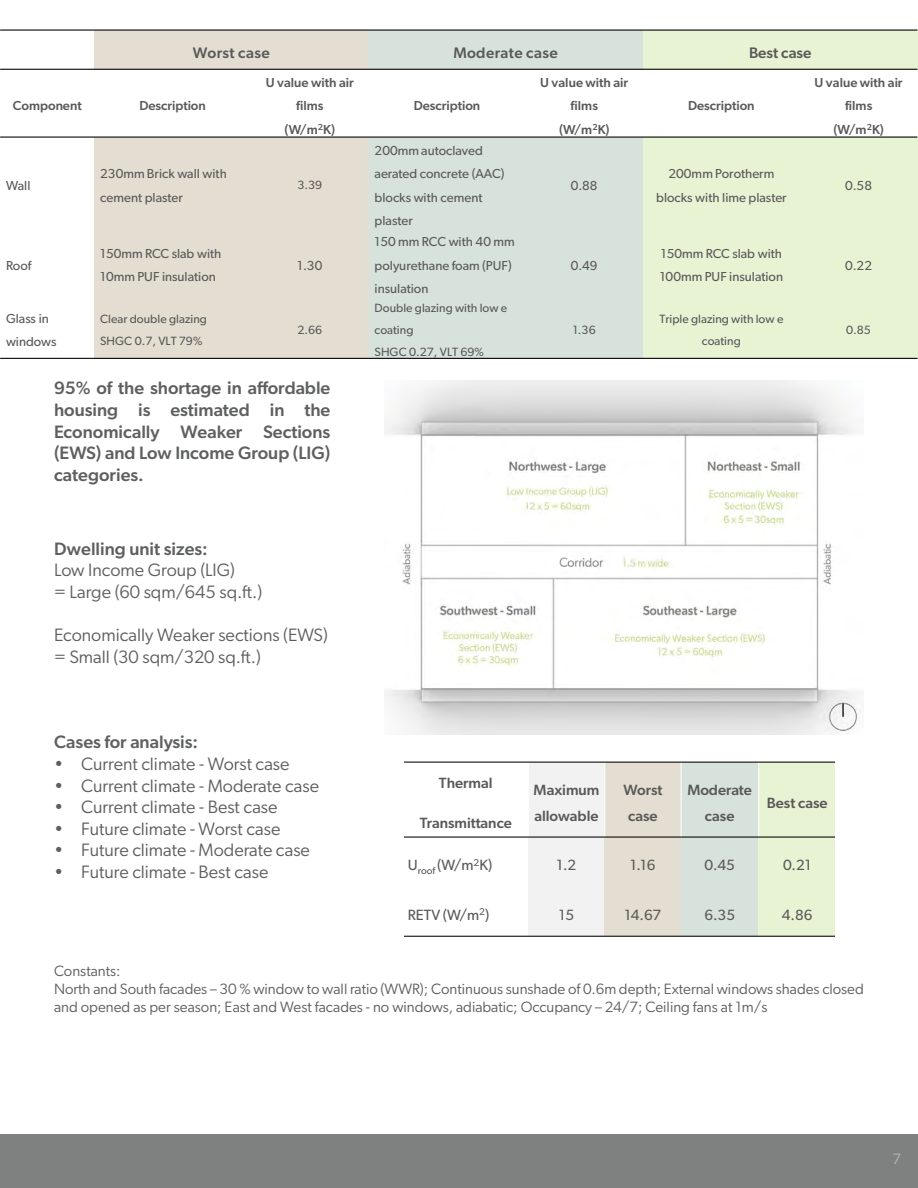
<style>
.page{position:relative;width:918px;height:1188px;background:#fff}
.page>*{position:absolute;margin:0;border:0;box-sizing:border-box;transform-origin:0 0}
.t1{font:18px/21.6px "Gibson";color:#5e5f5f}
.t2{font:500 18px/21.6px "Gibson";color:#5e5f5f;text-align:justify}
.t3{font:500 15.3px "Gibson";letter-spacing:.025em;color:#595959}
.t4{font:500 15.3px "Gibson";letter-spacing:.005em;color:#595959}
.t5{font:15px/18px "Gibson";color:#5e5f5f}
.t6{font:15px "Gibson";color:#b6b4b4}
.t7{font:500 14.85px/26.7px "Gibson";color:#595959;text-align:center}
.t8{font:14.85px "Gibson";color:#595959}
.t9{font:13.05px/23.5px "Gibson";color:#595959}
.t10{font:500 13.05px/23.5px "Gibson";color:#595959;text-align:center}
.t11{font:12px/21.6px "Gibson";color:#595959}
</style>
<div class="page">
<div style="left:0;top:1134px;width:918px;height:54px;background:#7f8080"></div>
<div style="left:528px;top:762px;width:77px;height:75px;background:#f2f2f2"></div>
<div style="left:605px;top:762px;width:76px;height:75px;background:#e3ded1"></div>
<div style="left:681px;top:762px;width:78px;height:75px;background:#d7e2dc"></div>
<div style="left:759px;top:762px;width:76px;height:75px;background:#e8f3d4"></div>
<div style="left:528px;top:837px;width:77px;height:50px;background:#f2f2f2"></div>
<div style="left:605px;top:837px;width:76px;height:50px;background:#e3ded1"></div>
<div style="left:681px;top:837px;width:78px;height:50px;background:#d7e2dc"></div>
<div style="left:759px;top:837px;width:76px;height:50px;background:#e8f3d4"></div>
<div style="left:528px;top:887px;width:77px;height:49px;background:#f2f2f2"></div>
<div style="left:605px;top:887px;width:76px;height:49px;background:#e3ded1"></div>
<div style="left:681px;top:887px;width:78px;height:49px;background:#d7e2dc"></div>
<div style="left:759px;top:887px;width:76px;height:49px;background:#e8f3d4"></div>
<hr style="left:528px;top:762px;width:1px;height:76px;background:#fff">
<hr style="left:604px;top:762px;width:1px;height:76px;background:#fff">
<hr style="left:681px;top:762px;width:1px;height:76px;background:#fff">
<hr style="left:758px;top:762px;width:1px;height:76px;background:#fff">
<hr style="left:405px;top:837px;width:430px;height:1px;background:#000">
<hr style="left:405px;top:762px;width:430px;height:1px;background:#000">
<hr style="left:405px;top:936px;width:430px;height:1px;background:#000">
<img style="left:384px;top:380px;width:477px;height:354px">
<div style="left:94px;top:30px;width:275px;height:39px;background:#e3ded1"></div>
<div style="left:369px;top:30px;width:274px;height:39px;background:#d7e2dc"></div>
<div style="left:643px;top:30px;width:275px;height:39px;background:#e8f3d4"></div>
<div style="left:94px;top:137px;width:157px;height:91px;background:#e3ded1"></div>
<div style="left:251px;top:137px;width:118px;height:91px;background:#e3ded1"></div>
<div style="left:369px;top:137px;width:157px;height:91px;background:#d7e2dc"></div>
<div style="left:526px;top:137px;width:117px;height:91px;background:#d7e2dc"></div>
<div style="left:643px;top:137px;width:157px;height:91px;background:#e8f3d4"></div>
<div style="left:800px;top:137px;width:118px;height:91px;background:#e8f3d4"></div>
<div style="left:94px;top:228px;width:157px;height:68px;background:#e3ded1"></div>
<div style="left:251px;top:228px;width:118px;height:68px;background:#e3ded1"></div>
<div style="left:369px;top:228px;width:157px;height:68px;background:#d7e2dc"></div>
<div style="left:526px;top:228px;width:117px;height:68px;background:#d7e2dc"></div>
<div style="left:643px;top:228px;width:157px;height:68px;background:#e8f3d4"></div>
<div style="left:800px;top:228px;width:118px;height:68px;background:#e8f3d4"></div>
<div style="left:94px;top:296px;width:157px;height:62px;background:#e3ded1"></div>
<div style="left:251px;top:296px;width:118px;height:62px;background:#e3ded1"></div>
<div style="left:369px;top:296px;width:157px;height:62px;background:#d7e2dc"></div>
<div style="left:526px;top:296px;width:117px;height:62px;background:#d7e2dc"></div>
<div style="left:643px;top:296px;width:157px;height:62px;background:#e8f3d4"></div>
<div style="left:800px;top:296px;width:118px;height:62px;background:#e8f3d4"></div>
<hr style="left:0;top:69px;width:918px;height:1px;background:#000">
<hr style="left:0;top:137px;width:918px;height:1px;background:#000">
<hr style="left:0;top:30px;width:918px;height:1px;background:#000">
<hr style="left:0;top:358px;width:918px;height:1px;background:#000">
<p class="t3" style="left:193px;top:44px;width:79px">Worst case</p>
<p class="t3" style="left:453px;top:44px;width:106px">Moderate case</p>
<p class="t4" style="left:749px;top:44px;width:64px">Best case</p>
<p class="t10" style="left:13px;top:94px;width:70px">Component</p>
<p class="t10" style="left:140px;top:94px;width:68px">Description</p>
<p class="t10" style="left:266px;top:70px;width:90px">U value with air films<br>(W/m<sup>2</sup>K)</p>
<p class="t9" style="left:6px;top:174px;width:26px">Wall</p>
<p class="t9" style="left:100px;top:162px;width:128px">230mm Brick wall with cement plaster</p>
<p class="t11" style="left:297px;top:174px;width:26px">3.39</p>
<p class="t9" style="left:6px;top:253px;width:27px">Roof</p>
<p class="t9" style="left:100px;top:241px;width:123px">150mm RCC slab with<br>10mm PUF insulation</p>
<p class="t9" style="left:297px;top:253px;width:27px">1.30</p>
<p class="t9" style="left:6px;top:306px;width:52px">Glass in windows</p>
<p class="t11" style="left:100px;top:308px;width:108px">Clear double glazing<br>SHGC 0.7, VLT 79%</p>
<p class="t11" style="left:297px;top:319px;width:26px">2.66</p>
<h1 class="t2" style="left:54px;top:377px;width:278px">95% of the shortage in affordable housing is estimated in the Economically Weaker Sections (EWS) and Low Income Group (LIG) categories.</h1>
<p class="t10" style="left:414px;top:94px;width:68px">Description</p>
<p class="t9" style="left:375px;top:138px;width:132px">200mm autoclaved aerated concrete (AAC) blocks with cement plaster</p>
<p class="t9" style="left:375px;top:230px;width:142px">150 mm RCC with 40 mm polyurethane foam (PUF) insulation</p>
<p class="t11" style="left:375px;top:297px;width:134px">Double glazing with low e coating<br>SHGC 0.27, VLT 69%</p>
<h1 class="t2" style="left:54px;top:537px;width:155px">Dwelling unit sizes:</h1>
<h1 class="t1" style="left:54px;top:559px;width:210px">Low Income Group (LIG)<br>= Large (60 sqm/645 sq.ft.)</h1>
<h1 class="t1" style="left:54px;top:624px;width:275px">Economically Weaker sections (EWS) = Small (30 sqm/320 sq.ft.)</h1>
<p class="t10" style="left:540px;top:70px;width:90px">U value with air films<br>(W/m<sup>2</sup>K)</p>
<p class="t10" style="left:688px;top:94px;width:68px">Description</p>
<p class="t10" style="left:815px;top:70px;width:90px">U value with air films<br>(W/m<sup>2</sup>K)</p>
<p class="t9" style="left:571px;top:174px;width:28px">0.88</p>
<p class="t9" style="left:656px;top:162px;width:132px;text-align:center">200mm Porotherm blocks with lime plaster</p>
<p class="t9" style="left:845px;top:174px;width:28px">0.58</p>
<p class="t9" style="left:571px;top:253px;width:28px">0.49</p>
<p class="t9" style="left:660px;top:241px;width:125px">150mm RCC slab with<br>100mm PUF insulation</p>
<p class="t9" style="left:845px;top:253px;width:28px">0.22</p>
<p class="t11" style="left:573px;top:319px;width:24px">1.36</p>
<p class="t11" style="left:659px;top:308px;width:125px;text-align:center">Triple glazing with low e coating</p>
<p class="t11" style="left:846px;top:319px;width:26px">0.85</p>
<h1 class="t2" style="left:54px;top:731px;width:146px">Cases for analysis:</h1>
<h1 class="t1" style="left:54px;top:753px;width:237px">• Current climate - Worst case</h1>
<h1 class="t1" style="left:54px;top:774px;width:267px">• Current climate - Moderate case</h1>
<h1 class="t1" style="left:54px;top:796px;width:225px">• Current climate - Best case</h1>
<h1 class="t1" style="left:54px;top:818px;width:228px">• Future climate - Worst case</h1>
<h1 class="t1" style="left:54px;top:839px;width:257px">• Future climate - Moderate case</h1>
<h1 class="t1" style="left:54px;top:861px;width:216px">• Future climate - Best case</h1>
<p class="t7" style="left:439px;top:769px;width:55px">Thermal</p>
<p class="t7" style="left:420px;top:809px;width:94px">Transmittance</p>
<p class="t7" style="left:534px;top:776px;width:67px;text-align:left">Maximum allowable</p>
<p class="t7" style="left:623px;top:776px;width:41px">Worst case</p>
<p class="t7" style="left:687px;top:776px;width:66px">Moderate case</p>
<p class="t7" style="left:767px;top:789px;width:62px">Best case</p>
<p class="t8" style="left:408px;top:856px;width:86px">U<sub>roof</sub> (W/m<sup>2</sup>K)</p>
<p class="t8" style="left:557px;top:856px;width:21px">1.2</p>
<p class="t8" style="left:630px;top:856px;width:27px">1.16</p>
<p class="t8" style="left:704px;top:856px;width:32px">0.45</p>
<p class="t8" style="left:783px;top:856px;width:30px">0.21</p>
<p class="t8" style="left:408px;top:906px;width:83px">RETV (W/m<sup>2</sup>)</p>
<p class="t8" style="left:559px;top:906px;width:17px">15</p>
<p class="t8" style="left:624px;top:906px;width:38px">14.67</p>
<p class="t8" style="left:704px;top:906px;width:32px">6.35</p>
<p class="t8" style="left:782px;top:906px;width:32px">4.86</p>
<p class="t5" style="left:54px;top:961px;width:811px">Constants:<br>North and South facades – 30 % window to wall ratio (WWR); Continuous sunshade of 0.6m depth; External windows shades closed and opened as per season; East and West facades - no windows, adiabatic; Occupancy – 24/7; Ceiling fans at 1m/s</p>
<p class="t6" style="left:892px;top:1150px;width:10px">7</p>
</div>
